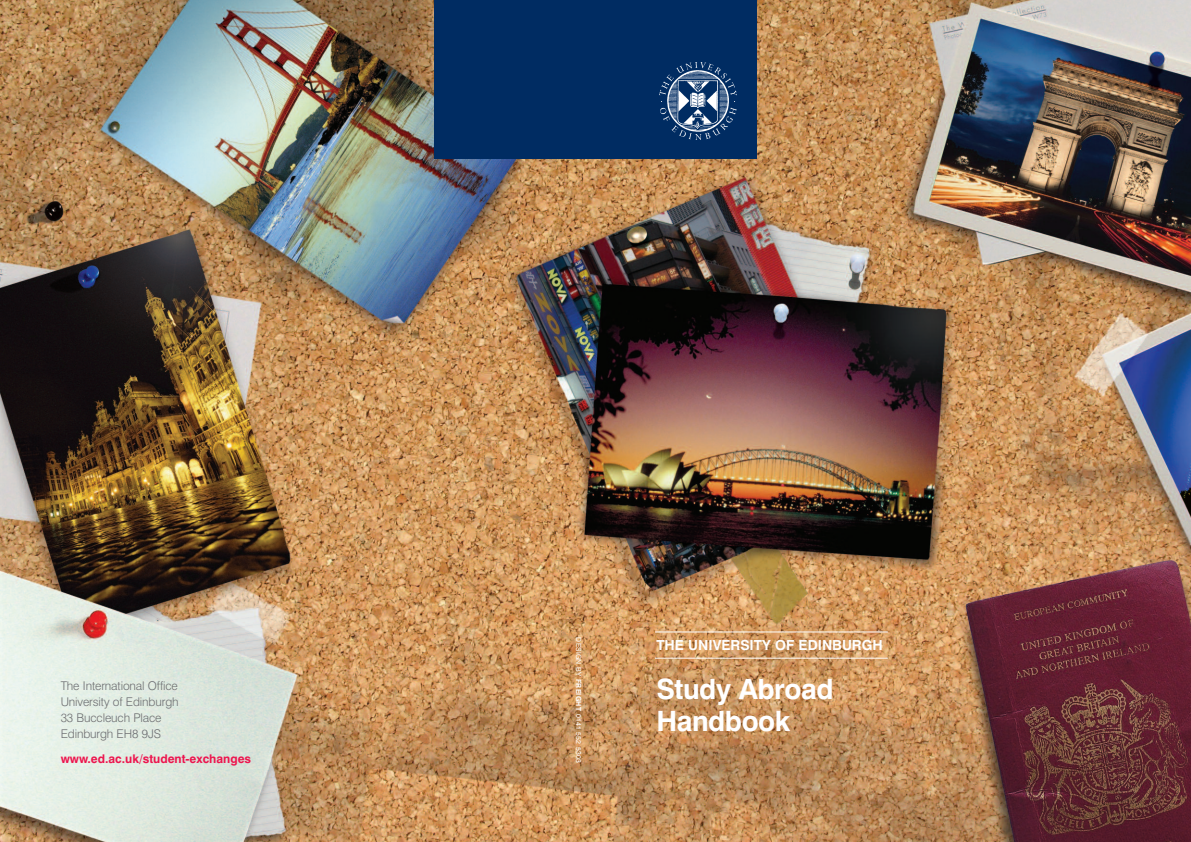
<style>
.page{position:relative;width:1191px;height:842px;background:#fff}
.page>*{position:absolute;margin:0;border:0;box-sizing:border-box;transform-origin:0 0}
.t1{font:700 28px/32px "Swiss 721 BT";letter-spacing:-.015em;color:#fff}
.t2{font:700 13.9px "Swiss 721 BT";color:#fff}
.t3{font:300 12px/16px "Swiss 721 BT";letter-spacing:-.01em;color:#6c6d70}
.t4{font:700 12px "Swiss 721 BT";color:#ed154e}
.t5{font:7px "Swiss 721 BT";letter-spacing:.025em;color:#fff}
.s1{font-weight:700}
</style>
<div class="page">
<img style="left:0;top:0;width:1191px;height:842px">
<div style="left:595px;top:0;width:162px;height:159px;background:#002c62"></div>
<div style="left:434px;top:0;width:161px;height:159px;background:#002c62"></div>
<hr style="left:655px;top:631px;width:232px;height:1px;background:#fff">
<hr style="left:655px;top:658px;width:232px;height:1px;background:#fff">
<img style="left:660px;top:63px;width:76px;height:76px">
<p class="t3" style="left:61px;top:679px;width:119px">The International Office<br>University of Edinburgh<br>33 Buccleuch Place<br>Edinburgh EH8 9JS</p>
<p class="t4" style="left:61px;top:754px;width:192px">www.ed.ac.uk/student-exchanges</p>
<p class="t5" style="left:581px;top:637px;width:127px;rotate:90deg">DESIGN BY <span class="s1">FREIGHT</span> 0141 552 5303</p>
<p class="t2" style="left:656px;top:640px;width:228px">THE UNIVERSITY OF EDINBURGH</p>
<h1 class="t1" style="left:656px;top:676px;width:179px">Study Abroad<br>Handbook</h1>
</div>
